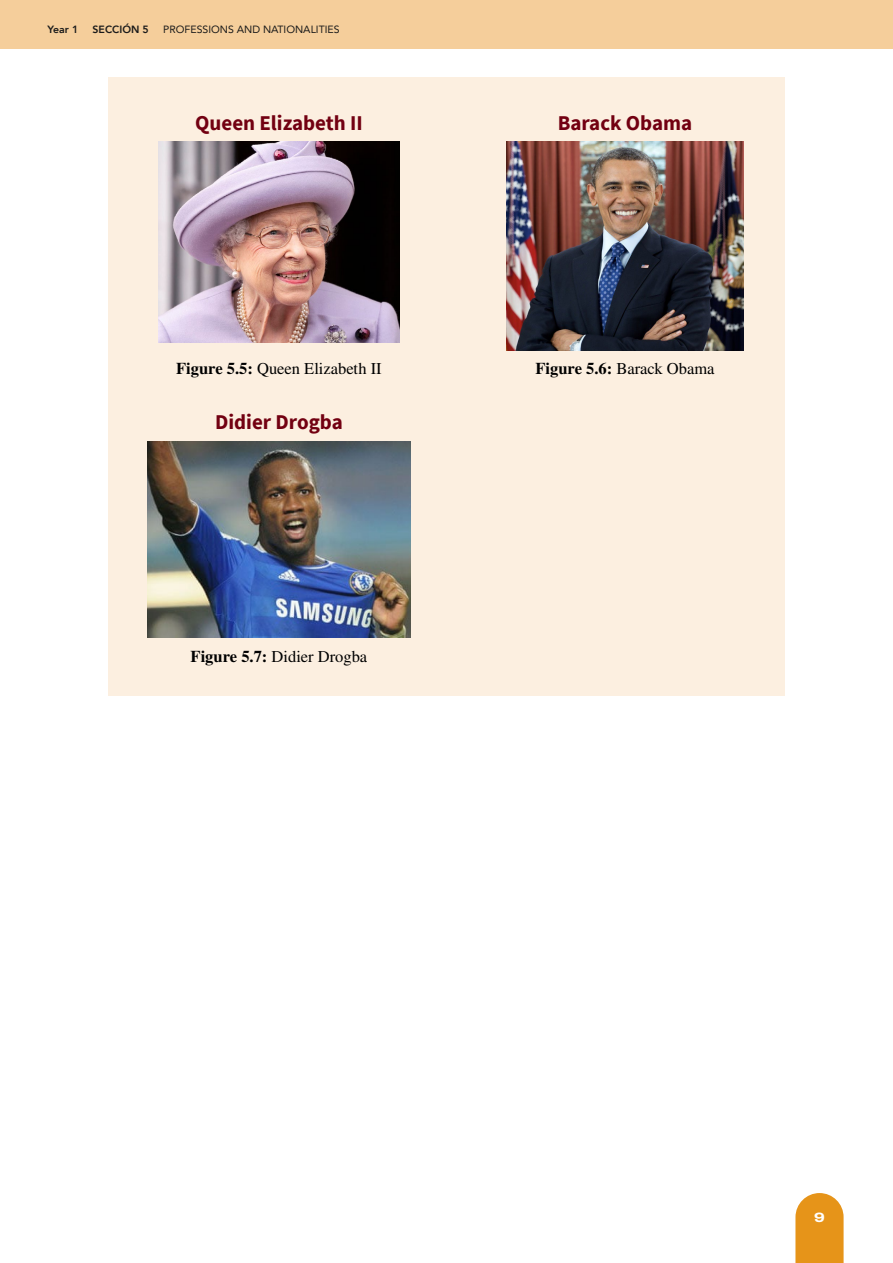
<style>
.page{position:relative;width:893px;height:1263px;background:#fff}
.page>*{position:absolute;margin:0;border:0;box-sizing:border-box;transform-origin:0 0}
.t1{font:700 21px "Source Sans Pro";color:#720011}
.t2{font:16.5px "STIX General";color:#000}
.t3{font:800 13.5px "Archivo Expanded";color:#fff}
.t4{font:10.5px "Avenir";color:#1a1a1a}
.t5{font:800 10.5px "Avenir";color:#1a1a1a}
.s1{font-weight:700}
</style>
<div class="page">
<div style="left:0;top:0;width:893px;height:49px;background:#f5ce9b"></div>
<svg style="left:795px;top:1193px;width:49px;height:70px;background:#e89d2e"></svg>
<div style="left:108px;top:77px;width:677px;height:619px;background:#fcefe0"></div>
<img style="left:159px;top:142px;width:240px;height:201px">
<img style="left:507px;top:142px;width:236px;height:208px">
<img style="left:148px;top:441px;width:262px;height:197px">
<p class="t5" style="left:48px;top:21px;width:32px">Year 1</p>
<p class="t5" style="left:93px;top:21px;width:58px">SECCIÓN 5</p>
<p class="t4" style="left:163px;top:21px;width:178px">PROFESSIONS AND NATIONALITIES</p>
<p class="t1" style="left:195px;top:109px;width:169px">Queen Elizabeth II</p>
<p class="t1" style="left:558px;top:109px;width:136px">Barack Obama</p>
<p class="t2" style="left:176px;top:358px;width:207px"><span class="s1">Figure 5.5:</span> Queen Elizabeth II</p>
<p class="t2" style="left:535px;top:358px;width:181px"><span class="s1">Figure 5.6:</span> Barack Obama</p>
<p class="t1" style="left:215px;top:408px;width:129px">Didier Drogba</p>
<p class="t2" style="left:191px;top:645px;width:178px"><span class="s1">Figure 5.7:</span> Didier Drogba</p>
<p class="t3" style="left:814px;top:1207px;width:12px">9</p>
</div>
